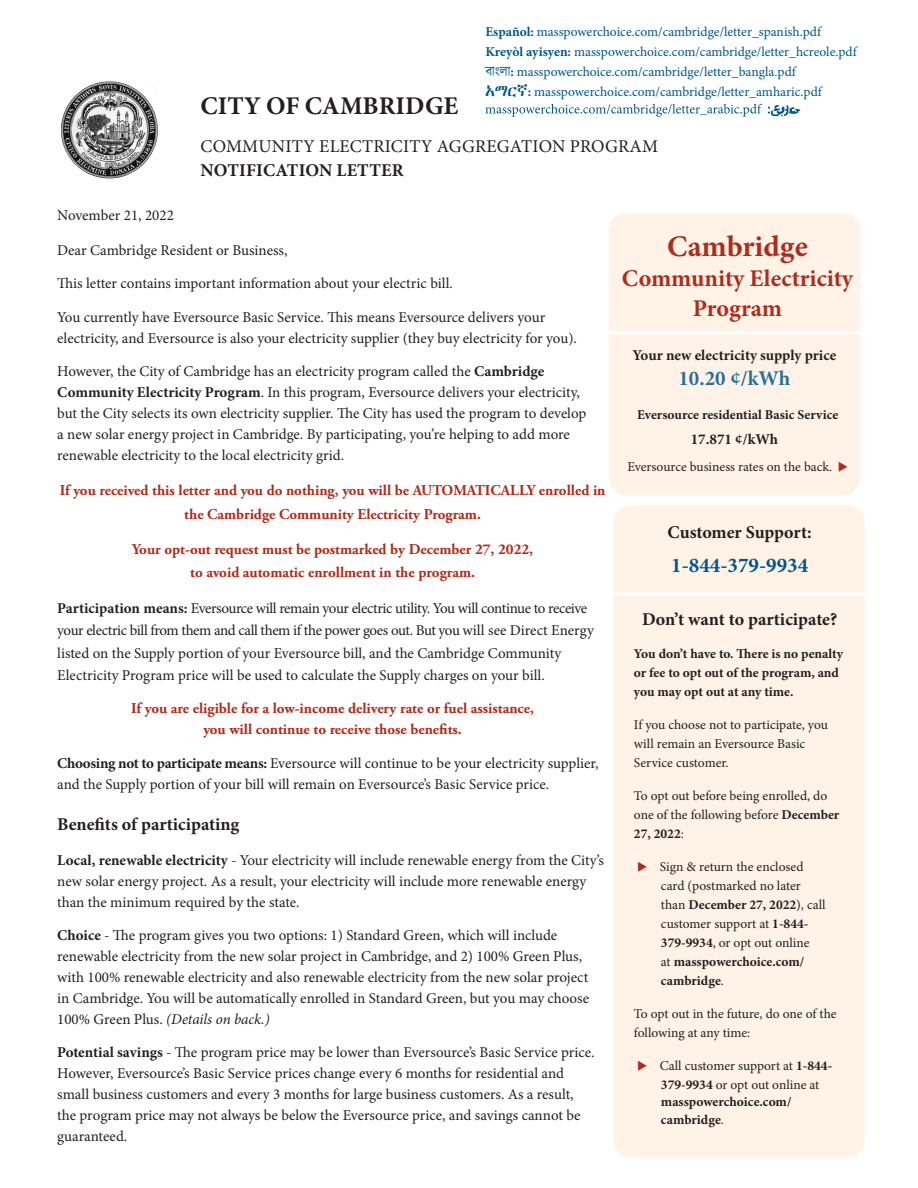
<style>
.page{position:relative;width:918px;height:1188px;background:#fff}
.page>*{position:absolute;margin:0;border:0;box-sizing:border-box;transform-origin:0 0}
.t1{font:700 30px "Minion Pro";color:#af2c1a}
.t2{font:700 25.5px "Minion Pro";color:#231f20}
.t3{font:700 24px/30px "Minion Pro";color:#af2c1a;text-align:center}
.callout_header{font:700 21px "Minion Pro";color:#00578a}
.copy{font:700 21px "Minion Pro";color:#26709c}
.t4{font:18px/24px "Minion Pro";letter-spacing:.01em;color:#231f20}
.copy-2{font:700 18px "Minion Pro";letter-spacing:-.005em;color:#231f20}
.callout_header-2{font:700 18px "Minion Pro";letter-spacing:-.005em;color:#231f20}
.copy-3{font:15px/21px "Minion Pro";letter-spacing:-.005em;color:#231f20}
.copy-4{font:700 15px/24px "Adobe Garamond Pro";color:#af2c1a;text-align:center}
.callout_header-3{font:700 15px "Minion Pro";color:#231f20}
.copy-5{font:700 15px "Minion Pro";color:#231f20}
.copy-6{font:13.5px/19.2px "Minion Pro";letter-spacing:-.005em;color:#231f20}
.t5{font:13.5px "Minion Pro";letter-spacing:-.005em;color:#00578a}
.callout_header-4{font:13.5px/19.2px "Minion Pro";letter-spacing:-.005em;color:#231f20}
.copy-7{font:700 13.5px/19.2px "Minion Pro";letter-spacing:-.005em;color:#231f20}
.callout_header-5{font:700 13.5px "Minion Pro";color:#231f20}
.t6{font:700 12.15px "Noto Sans Arabic";color:#00578a}
.s1{font-weight:700}
.s2{font-family:"Kalpurush"}
.s3{font-family:"GS Geez Mahtem Unicode"}
.s4{font-style:italic}
.s5{color:#af2c1a}
.s6{font-weight:400}
</style>
<div class="page">
<div style="left:613px;top:505px;width:252px;height:653px;background:#fff3e7;border-radius:19px"></div>
<div style="left:609px;top:213px;width:251px;height:282px;background:#fff3e7;border-radius:18px"></div>
<img style="left:58px;top:81px;width:100px;height:98px">
<hr style="left:603px;top:331px;width:263px;height:3px;background:#fff">
<hr style="left:610px;top:592px;width:263px;height:3px;background:#fff">
<svg style="left:485px;top:104px;width:311px;height:13px"></svg>
<p class="t5" style="left:485px;top:23px;width:337px"><span class="s1">Español:</span> masspowerchoice.com/cambridge/letter_spanish.pdf</p>
<p class="t5" style="left:485px;top:43px;width:373px"><span class="s1">Kreyòl ayisyen:</span> masspowerchoice.com/cambridge/letter_hcreole.pdf</p>
<p class="t5" style="left:485px;top:63px;width:312px"><span class="s2">বাংলা</span><span class="s1">:</span> masspowerchoice.com/cambridge/letter_bangla.pdf</p>
<p class="t5" style="left:485px;top:82px;width:338px"><span class="s3">አማርኛ</span><span class="s1">:</span> masspowerchoice.com/cambridge/letter_amharic.pdf</p>
<p class="t6" style="left:774px;top:99px;width:28px">ىب رع</p>
<p class="t2" style="left:200px;top:88px;width:260px">CITY OF CAMBRIDGE</p>
<p class="t4" style="left:200px;top:134px;width:459px">COMMUNITY ELECTRICITY AGGREGATION PROGRAM<br><span class="s1">NOTIFICATION LETTER</span></p>
<p class="copy-3" style="left:57px;top:205px;width:118px">November 21, 2022</p>
<p class="copy-3" style="left:57px;top:240px;width:232px">Dear Cambridge Resident or Business,</p>
<p class="copy-3" style="left:57px;top:273px;width:397px">This letter contains important information about your electric bill.</p>
<p class="copy-3" style="left:57px;top:307px;width:521px">You currently have Eversource Basic Service. This means Eversource delivers your electricity, and Eversource is also your electricity supplier (they buy electricity for you).</p>
<p class="copy-3" style="left:57px;top:361px;width:531px">However, the City of Cambridge has an electricity program called the <span class="s1">Cambridge Community Electricity Program</span>. In this program, Eversource delivers your electricity, but the City selects its own electricity supplier. The City has used the program to develop a new solar energy project in Cambridge. By participating, you’re helping to add more renewable electricity to the local electricity grid.</p>
<p class="copy-4" style="left:60px;top:479px;width:547px">If you received this letter and you do nothing, you will be AUTOMATICALLY enrolled in the Cambridge Community Electricity Program.</p>
<p class="copy-4" style="left:132px;top:538px;width:403px;line-height:22.5px">Your opt-out request must be postmarked by December 27, 2022, to avoid automatic enrollment in the program.</p>
<p class="copy-3" style="left:57px;top:597px;width:538px;line-height:22.5px"><span class="s1">Participation means:</span> Eversource will remain your electric utility. You will continue to receive your electric bill from them and call them if the power goes out. But you will see Direct Energy listed on the Supply portion of your Eversource bill, and the Cambridge Community Electricity Program price will be used to calculate the Supply charges on your bill.</p>
<p class="copy-4" style="left:131px;top:698px;width:404px;line-height:21px">If you are eligible for a low-income delivery rate or fuel assistance, you will continue to receive those benefits.</p>
<p class="copy-3" style="left:57px;top:753px;width:543px"><span class="s1">Choosing not to participate means:</span> Eversource will continue to be your electricity supplier, and the Supply portion of your bill will remain on Eversource’s Basic Service price.</p>
<p class="copy-2" style="left:57px;top:812px;width:184px">Benefits of participating</p>
<p class="copy-3" style="left:57px;top:849px;width:548px"><span class="s1">Local, renewable electricity</span> - Your electricity will include renewable energy from the City’s new solar energy project. As a result, your electricity will include more renewable energy than the minimum required by the state.</p>
<p class="copy-3" style="left:57px;top:925px;width:534px"><span class="s1">Choice</span> - The program gives you two options: 1) Standard Green, which will include renewable electricity from the new solar project in Cambridge, and 2) 100% Green Plus, with 100% renewable electricity and also renewable electricity from the new solar project in Cambridge. You will be automatically enrolled in Standard Green, but you may choose 100% Green Plus. <span class="s4">(Details on back.)</span></p>
<p class="copy-3" style="left:57px;top:1042px;width:539px"><span class="s1">Potential savings</span> - The program price may be lower than Eversource’s Basic Service price.<br>However, Eversource’s Basic Service prices change every 6 months for residential and small business customers and every 3 months for large business customers. As a result, the program price may not always be below the Eversource price, and savings cannot be guaranteed.</p>
<p class="t1" style="left:667px;top:225px;width:142px">Cambridge</p>
<p class="t3" style="left:622px;top:263px;width:232px">Community Electricity<br>Program</p>
<p class="callout_header-3" style="left:632px;top:345px;width:205px">Your new electricity supply price</p>
<p class="copy" style="left:678px;top:363px;width:113px">10.20 ¢/kWh</p>
<p class="callout_header-5" style="left:637px;top:405px;width:203px">Eversource residential Basic Service</p>
<p class="copy-5" style="left:691px;top:428px;width:89px">17.871 ¢/kWh</p>
<p class="callout_header-4" style="left:627px;top:458px;width:222px">Eversource business rates on the back. <span class="s5">◆</span></p>
<p class="callout_header-2" style="left:668px;top:520px;width:146px">Customer Support:</p>
<p class="callout_header" style="left:671px;top:551px;width:139px">1-844-379-9934</p>
<p class="copy-2" style="left:642px;top:607px;width:197px">Don’t want to participate?</p>
<p class="copy-7" style="left:634px;top:644px;width:211px">You don’t have to. There is no penalty or fee to opt out of the program, and you may opt out at any time.</p>
<p class="copy-6" style="left:634px;top:715px;width:195px">If you choose not to participate, you will remain an Eversource Basic<br>Service customer.</p>
<p class="copy-6" style="left:634px;top:786px;width:207px">To opt out before being enrolled, do one of the following before <span class="s1">December<br>27, 2022</span>:</p>
<p class="callout_header-4" style="left:661px;top:857px;width:166px;text-indent:-24px"><span class="s5">◆</span> Sign &amp; return the enclosed card (postmarked no later than <span class="s1">December 27, 2022</span>), call customer support at <span class="s1">1-844-<br>379-9934</span>, or opt out online<br>at <span class="s1">masspowerchoice.com/ cambridge</span>.</p>
<p class="copy-6" style="left:634px;top:1004px;width:204px">To opt out in the future, do one of the following at any time:</p>
<p class="copy-6" style="left:661px;top:1056px;width:173px;text-indent:-24px"><span class="s5">◆</span> Call customer support at <span class="s1">1-844-<br>379-9934</span> or opt out online at</p>
<p class="copy-7" style="left:661px;top:1093px;width:132px;line-height:17.7px">masspowerchoice.com/ cambridge<span class="s6">.</span></p>
</div>
